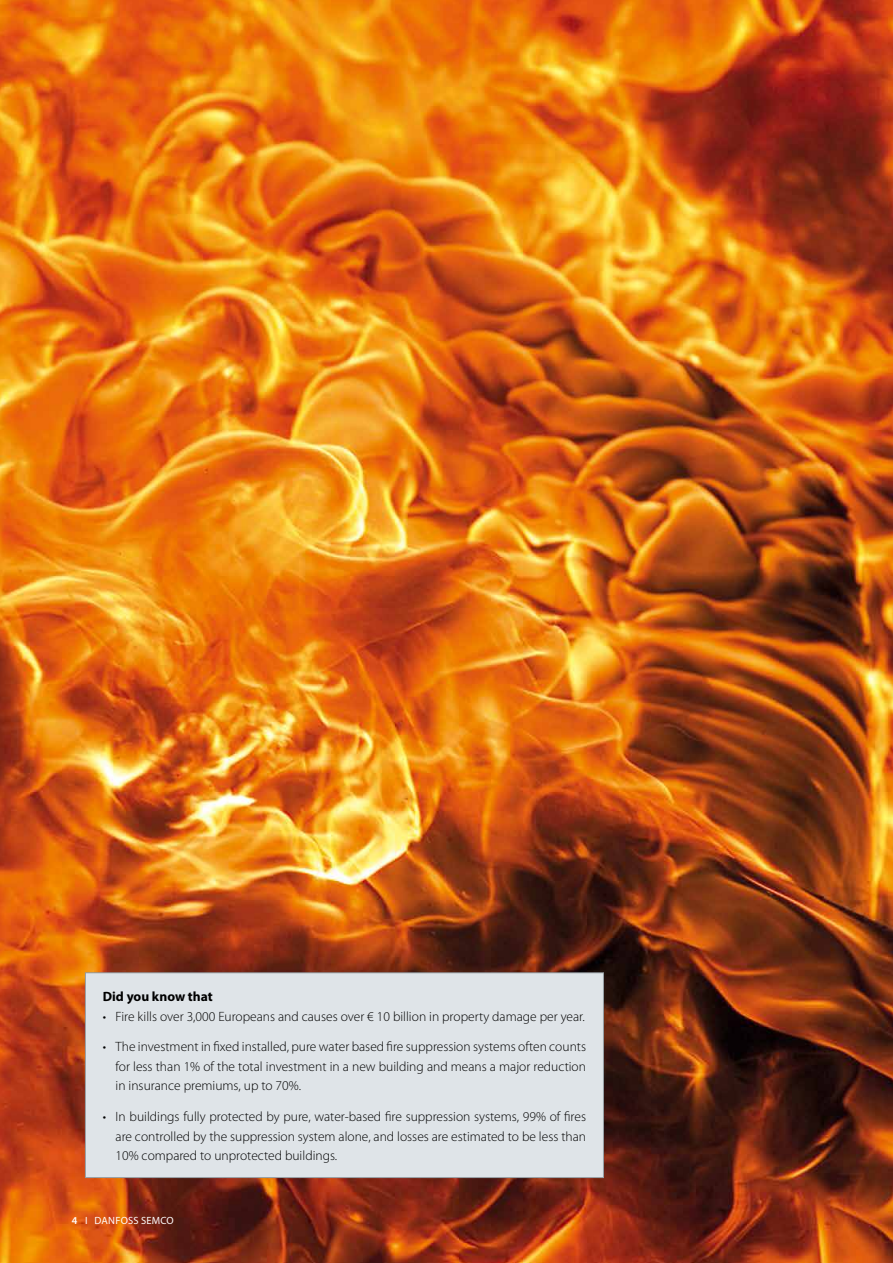
<style>
.page{position:relative;width:893px;height:1263px;background:#fff}
.page>*{position:absolute;margin:0;border:0;box-sizing:border-box;transform-origin:0 0}
.t1{font:300 13.5px/19.5px "Myriad Pro";color:#000;text-align:justify}
.t2{font:700 13.5px "Myriad Pro";color:#000}
.t3{font:10.5px "Myriad Pro";letter-spacing:.02em;color:#fff}
.s1{font-weight:600}
</style>
<div class="page">
<img style="left:0;top:0;width:893px;height:1263px">
<div style="left:85px;top:973px;width:518px;height:204px;background:#dfe4e8"></div>
<div style="left:85px;top:972px;width:519px;height:206px;border:1px solid #949ca1"></div>
<p class="t2" style="left:103px;top:988px;width:112px">Did you know that</p>
<p class="t1" style="left:103px;top:1007px;width:484px">• Fire kills over 3,000 Europeans and causes over € 10 billion in property damage per year.</p>
<p class="t1" style="left:116px;top:1037px;width:472px;text-indent:-13px">• The investment in fixed installed, pure water based fire suppression systems often counts for less than 1% of the total investment in a new building and means a major reduction in insurance premiums, up to 70%.</p>
<p class="t1" style="left:116px;top:1107px;width:472px;text-indent:-13px">• In buildings fully protected by pure, water-based fire suppression systems, 99% of fires are controlled by the suppression system alone, and losses are estimated to be less than 10% compared to unprotected buildings.</p>
<p class="t3" style="left:72px;top:1214px;width:104px"><span class="s1">4</span> I DANFOSS SEMCO</p>
</div>
